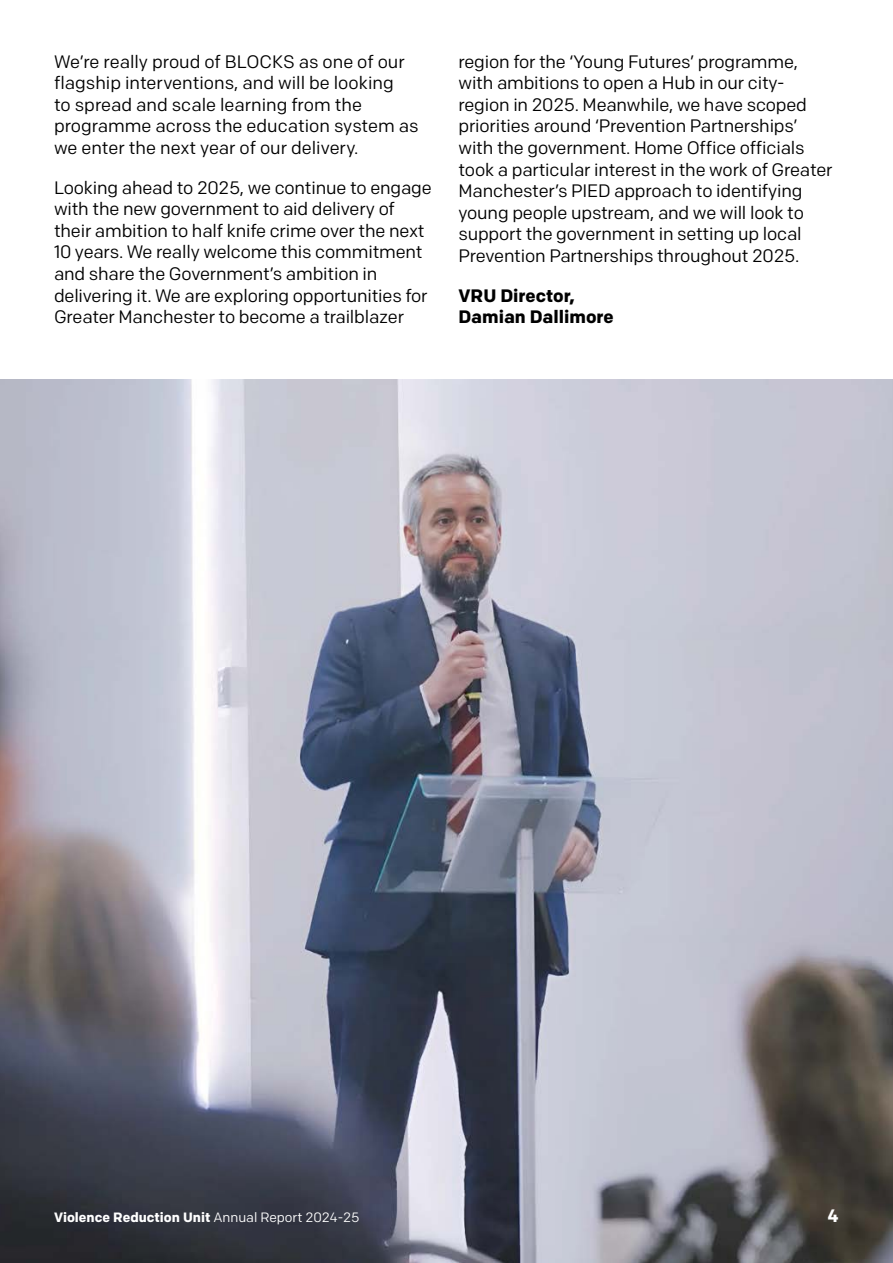
<style>
.page{position:relative;width:893px;height:1263px;background:#fff}
.page>*{position:absolute;margin:0;border:0;box-sizing:border-box;transform-origin:0 0}
.BODY_TEXT{font:18px/21.6px "Colfax";letter-spacing:-.01em;color:#000}
.BODY_TEXT-2{font:700 18px/21.6px "Colfax";color:#000}
.t1{font:700 18px "Colfax";color:#fff}
.t2{font:700 13.5px "Colfax";color:#fff}
.s1{font-weight:400}
</style>
<div class="page">
<img style="left:0;top:380px;width:893px;height:883px">
<p class="BODY_TEXT" style="left:54px;top:50px;width:366px">We’re really proud of BLOCKS as one of our flagship interventions, and will be looking<br>to spread and scale learning from the programme across the education system as we enter the next year of our delivery.</p>
<p class="BODY_TEXT" style="left:54px;top:176px;width:379px">Looking ahead to 2025, we continue to engage with the new government to aid delivery of their ambition to half knife crime over the next 10 years. We really welcome this commitment and share the Government’s ambition in delivering it. We are exploring opportunities for Greater Manchester to become a trailblazer</p>
<p class="BODY_TEXT" style="left:458px;top:50px;width:376px">region for the ‘Young Futures’ programme, with ambitions to open a Hub in our city&shy;region in 2025. Meanwhile, we have scoped priorities around ‘Prevention Partnerships’ with the government. Home Office officials took a particular interest in the work of Greater Manchester’s PIED approach to identifying young people upstream, and we will look to support the government in setting up local Prevention Partnerships throughout 2025.</p>
<p class="BODY_TEXT-2" style="left:458px;top:284px;width:157px">VRU Director,<br>Damian Dallimore</p>
<p class="t2" style="left:54px;top:1209px;width:307px">Violence Reduction Unit <span class="s1">Annual Report 2024-25</span></p>
<p class="t1" style="left:828px;top:1205px;width:13px">4</p>
</div>
